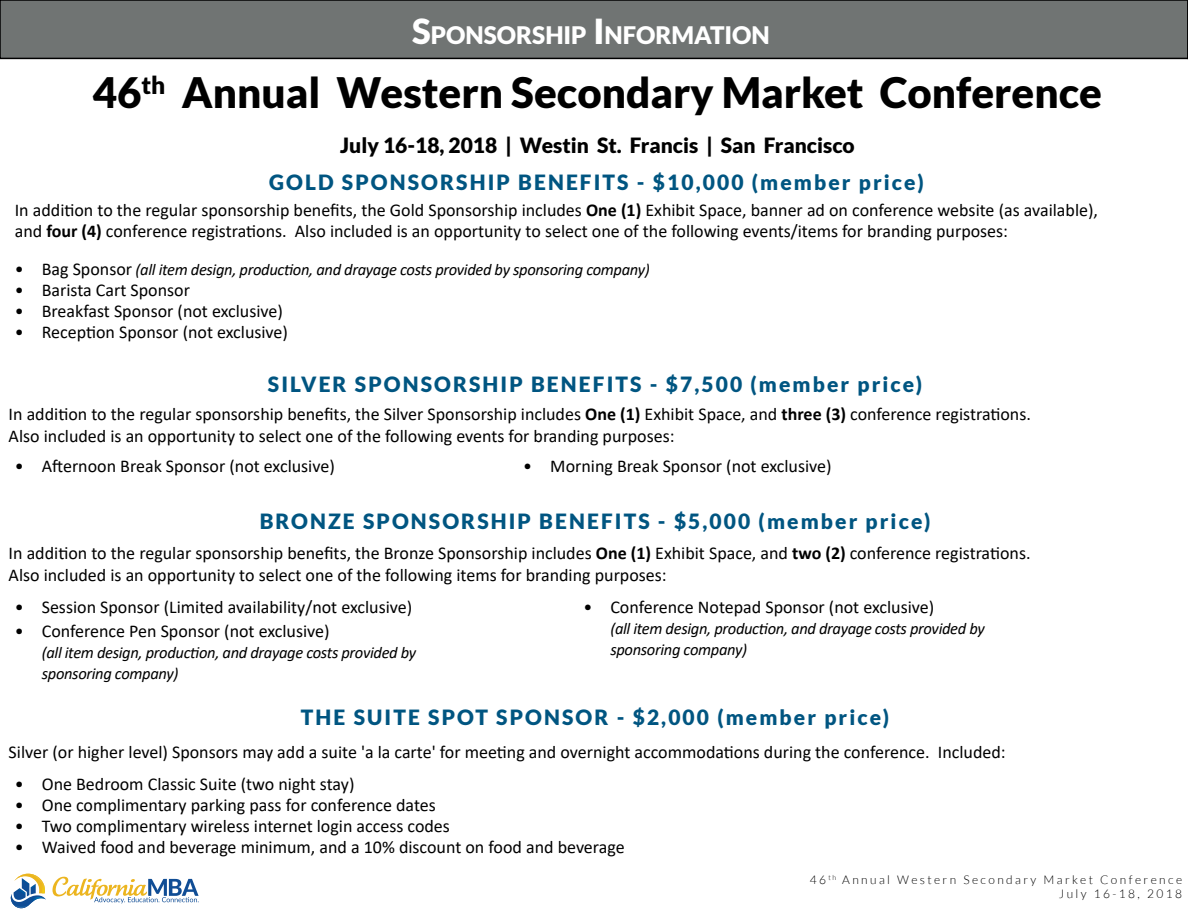
<style>
.page{position:relative;width:1188px;height:918px;background:#fff}
.page>*{position:absolute;margin:0;border:0;box-sizing:border-box;transform-origin:0 0}
.t1{font:900 42px "Lato";color:#000}
.t2{font:900 24.15px "Lato";color:#fff}
.t3{font:900 21px "Lato";letter-spacing:.1em;color:#005581}
.t4{font:900 21px "Lato";color:#000}
.t5{font:18px/21.6px "Calibri";color:#000}
.t6{font:italic 16.5px/21px "Calibri";letter-spacing:-.02em;color:#000}
.t7{font:300 12px/14.4px "Lato";letter-spacing:.2em;color:#000;text-align:right}
.s1{font-size:34.5px}
.s2{font-weight:700}
.s3{font-style:normal;font-size:18px}
</style>
<div class="page">
<svg style="left:52px;top:877px;width:147px;height:26px"></svg>
<svg style="left:13px;top:874px;width:32px;height:20px"></svg>
<img style="left:11px;top:894px;width:35px;height:9px">
<img style="left:11px;top:897px;width:21px;height:11px">
<div style="left:0;top:0;width:1188px;height:58px;background:#707473"></div>
<div style="left:0;top:0;width:1188px;height:59px;border:2px solid #000"></div>
<svg style="left:1187px;top:0;width:1px;height:59px"></svg>
<h2 class="t2" style="left:412px;top:21px;width:359px"><span class="s1">S</span>PONSORSHI P <span class="s1">I</span>NFORMATION</h2>
<h1 class="t1" style="left:93px;top:68px;width:1011px">46<sup>th</sup> Annual Western Secondary Market Conference</h1>
<p class="t4" style="left:340px;top:133px;width:516px">July 16-18, 2018 | Westin St. Francis | San Francisco</p>
<p class="t3" style="left:269px;top:170px;width:656px">GOLD SPONSORSHIP BENEFITS - $10,000 (member price)</p>
<p class="t5" style="left:15px;top:199px;width:1085px">In addition to the regular sponsorship benefits, the Gold Sponsorship includes <span class="s2">One (1)</span> Exhibit Space, banner ad on conference website (as available), and <span class="s2">four (4)</span> conference registrations. Also included is an opportunity to select one of the following events/items for branding purposes:</p>
<p class="t6" style="left:15px;top:259px;width:637px"><span class="s3">• Bag Sponsor</span> (all item design, production, and drayage costs provided by sponsoring company)</p>
<p class="t5" style="left:15px;top:279px;width:177px">• Barista Cart Sponsor</p>
<p class="t5" style="left:15px;top:300px;width:270px">• Breakfast Sponsor (not exclusive)</p>
<p class="t5" style="left:15px;top:321px;width:275px">• Reception Sponsor (not exclusive)</p>
<p class="t3" style="left:268px;top:372px;width:656px">SILVER SPONSORSHIP BENEFITS - $7,500 (member price)</p>
<p class="t5" style="left:9px;top:403px;width:1024px">In addition to the regular sponsorship benefits, the Silver Sponsorship includes <span class="s2">One (1)</span> Exhibit Space, and <span class="s2">three (3)</span> conference registrations.<br>Also included is an opportunity to select one of the following events for branding purposes:</p>
<p class="t5" style="left:15px;top:455px;width:322px">• Afternoon Break Sponsor (not exclusive)</p>
<p class="t5" style="left:523px;top:455px;width:310px">• Morning Break Sponsor (not exclusive)</p>
<p class="t3" style="left:260px;top:509px;width:672px">BRONZE SPONSORSHIP BENEFITS - $5,000 (member price)</p>
<p class="t5" style="left:9px;top:542px;width:1023px">In addition to the regular sponsorship benefits, the Bronze Sponsorship includes <span class="s2">One (1)</span> Exhibit Space, and <span class="s2">two (2)</span> conference registrations.<br>Also included is an opportunity to select one of the following items for branding purposes:</p>
<p class="t5" style="left:15px;top:596px;width:399px">• Session Sponsor (Limited availability/not exclusive)</p>
<p class="t5" style="left:15px;top:620px;width:316px">• Conference Pen Sponsor (not exclusive)</p>
<p class="t6" style="left:42px;top:641px;width:376px">(all item design, production, and drayage costs provided by sponsoring company)</p>
<p class="t5" style="left:583px;top:596px;width:352px">• Conference Notepad Sponsor (not exclusive)</p>
<p class="t6" style="left:610px;top:617px;width:376px">(all item design, production, and drayage costs provided by sponsoring company)</p>
<p class="t3" style="left:301px;top:705px;width:590px">THE SUITE SPOT SPONSOR - $2,000 (member price)</p>
<p class="t5" style="left:9px;top:741px;width:999px">Silver (or higher level) Sponsors may add a suite 'a la carte' for meeting and overnight accommodations during the conference. Included:</p>
<p class="t5" style="left:15px;top:773px;width:341px">• One Bedroom Classic Suite (two night stay)</p>
<p class="t5" style="left:15px;top:794px;width:423px">• One complimentary parking pass for conference dates</p>
<p class="t5" style="left:15px;top:815px;width:437px">• Two complimentary wireless internet login access codes</p>
<p class="t5" style="left:15px;top:836px;width:612px">• Waived food and beverage minimum, and a 10% discount on food and beverage</p>
<p class="t7" style="left:810px;top:873px;width:374px">46 <sup>th</sup> Annual Western Secondary Market Conference<br>July 16-18, 2018</p>
</div>
